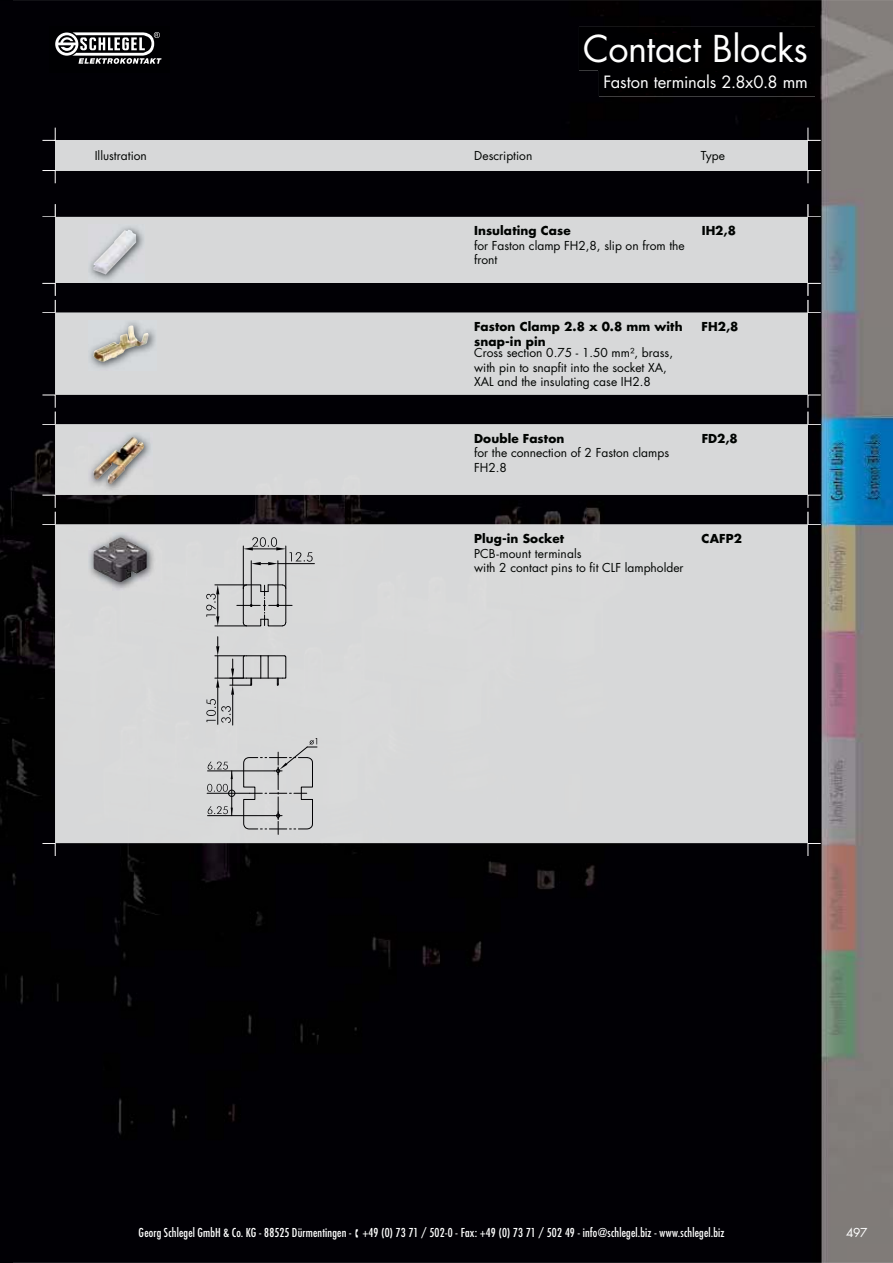
<style>
.page{position:relative;width:893px;height:1263px;background:#fff}
.page>*{position:absolute;margin:0;border:0;box-sizing:border-box;transform-origin:0 0}
.t1{font:36px "Futura Std";letter-spacing:-.01em;color:#fff}
.t2{font:16.5px "Futura Std";letter-spacing:-.005em;color:#fff}
.t3{font:12px/14.4px "Futura Std";color:#000301}
.t4{font:condensed 12px "Futura Std";letter-spacing:.015em;color:#fff}
.t5{font:700 12px/14.4px "Futura Std";letter-spacing:.01em;color:#000301}
.t6{font:12px "Futura Std";color:#fff}
</style>
<div class="page">
<img style="left:0;top:0;width:893px;height:1263px">
<div style="left:55px;top:140px;width:753px;height:30px;background:#d7d8d9"></div>
<svg style="left:42px;top:170px;width:14px;height:13px"></svg>
<svg style="left:807px;top:170px;width:14px;height:13px"></svg>
<svg style="left:807px;top:128px;width:14px;height:13px"></svg>
<svg style="left:42px;top:128px;width:14px;height:13px"></svg>
<svg style="left:42px;top:204px;width:779px;height:13px;background:#040308"></svg>
<div style="left:55px;top:217px;width:753px;height:66px;background:#d7d8d9"></div>
<div style="left:42px;top:283px;width:779px;height:30px;background:#010005"></div>
<div style="left:55px;top:313px;width:753px;height:82px;background:#d7d8d9"></div>
<div style="left:42px;top:395px;width:779px;height:29px;background:#010005"></div>
<div style="left:55px;top:424px;width:753px;height:71px;background:#d7d8d9"></div>
<svg style="left:42px;top:495px;width:779px;height:30px;background:#0b090d"></svg>
<div style="left:55px;top:525px;width:753px;height:318px;background:#d7d8d9"></div>
<svg style="left:42px;top:843px;width:14px;height:13px"></svg>
<svg style="left:807px;top:843px;width:14px;height:13px"></svg>
<div style="left:50px;top:27px;width:119px;height:45px;background:#000002"></div>
<svg style="left:55px;top:32px;width:107px;height:32px"></svg>
<img style="left:88px;top:225px;width:57px;height:57px">
<img style="left:93px;top:230px;width:43px;height:44px">
<img style="left:88px;top:320px;width:69px;height:50px">
<img style="left:93px;top:325px;width:56px;height:37px">
<img style="left:88px;top:432px;width:64px;height:60px">
<img style="left:93px;top:437px;width:51px;height:47px">
<img style="left:88px;top:532px;width:67px;height:59px">
<img style="left:93px;top:537px;width:54px;height:46px">
<svg style="left:237px;top:584px;width:55px;height:43px;background:#bbbcbc"></svg>
<hr style="left:215px;top:626px;width:31px;height:1px;background:#000002">
<hr style="left:215px;top:585px;width:31px;height:1px;background:#000002">
<svg style="left:206px;top:585px;width:13px;height:41px"></svg>
<hr style="left:251px;top:561px;width:1px;height:43px;background:#000002">
<hr style="left:278px;top:561px;width:1px;height:43px;background:#000002">
<hr style="left:278px;top:563px;width:36px;height:1px;background:#000002">
<hr style="left:243px;top:546px;width:1px;height:43px;background:#000002">
<hr style="left:286px;top:546px;width:1px;height:42px;background:#000002">
<svg style="left:243px;top:537px;width:70px;height:28px;background:#babbbb"></svg>
<hr style="left:217px;top:688px;width:1px;height:36px;background:#000002">
<hr style="left:232px;top:695px;width:1px;height:30px;background:#000002">
<svg style="left:205px;top:637px;width:81px;height:86px;background:#c7c8c8"></svg>
<svg style="left:243px;top:738px;width:74px;height:96px;background:#c7c8c8"></svg>
<hr style="left:207px;top:793px;width:43px;height:1px;background:#000002">
<hr style="left:231px;top:771px;width:1px;height:45px;background:#000002">
<hr style="left:208px;top:771px;width:66px;height:1px;background:#000002">
<svg style="left:207px;top:761px;width:29px;height:36px"></svg>
<hr style="left:208px;top:815px;width:66px;height:1px;background:#000002">
<svg style="left:207px;top:806px;width:26px;height:10px"></svg>
<div style="left:579px;top:27px;width:236px;height:44px;background:#000002"></div>
<div style="left:599px;top:71px;width:216px;height:25px;background:#000002"></div>
<img style="left:599px;top:69px;width:216px;height:2px">
<h1 class="t1" style="left:583px;top:32px;width:226px">Contact Blocks</h1>
<h2 class="t2" style="left:603px;top:74px;width:206px">Faston terminals 2.8x0.8 mm</h2>
<p class="t3" style="left:95px;top:149px;width:54px">Illustration</p>
<p class="t3" style="left:474px;top:149px;width:60px">Description</p>
<p class="t3" style="left:701px;top:149px;width:26px">Type</p>
<p class="t5" style="left:474px;top:225px;width:98px">Insulating Case</p>
<p class="t5" style="left:702px;top:225px;width:36px">IH2,8</p>
<p class="t3" style="left:474px;top:239px;width:212px">for Faston clamp FH2,8, slip on from the front</p>
<p class="t5" style="left:474px;top:320px;width:210px">Faston Clamp 2.8 x 0.8 mm with snap-in pin</p>
<p class="t5" style="left:702px;top:320px;width:38px">FH2,8</p>
<p class="t3" style="left:474px;top:346px;width:200px">Cross section 0.75 - 1.50 mm², brass, with pin to snapfit into the socket XA,<br>XAL and the insulating case IH2.8</p>
<p class="t5" style="left:474px;top:432px;width:92px">Double Faston</p>
<p class="t5" style="left:702px;top:432px;width:38px">FD2,8</p>
<p class="t3" style="left:474px;top:447px;width:196px">for the connection of 2 Faston clamps<br>FH2.8</p>
<p class="t5" style="left:474px;top:532px;width:92px">Plug-in Socket</p>
<p class="t5" style="left:702px;top:532px;width:42px">CAFP2</p>
<p class="t3" style="left:474px;top:547px;width:211px">PCB-mount terminals<br>with 2 contact pins to fit CLF lampholder</p>
<p class="t4" style="left:139px;top:1226px;width:587px">Georg Schlegel GmbH &amp; Co. KG - 88525 Dürmentingen - ▪ +49 (0) 73 71 / 502-0 - Fax: +49 (0) 73 71 / 502 49 - info@schlegel.biz - www.schlegel.biz</p>
<p class="t6" style="left:846px;top:1227px;width:23px">497</p>
</div>
